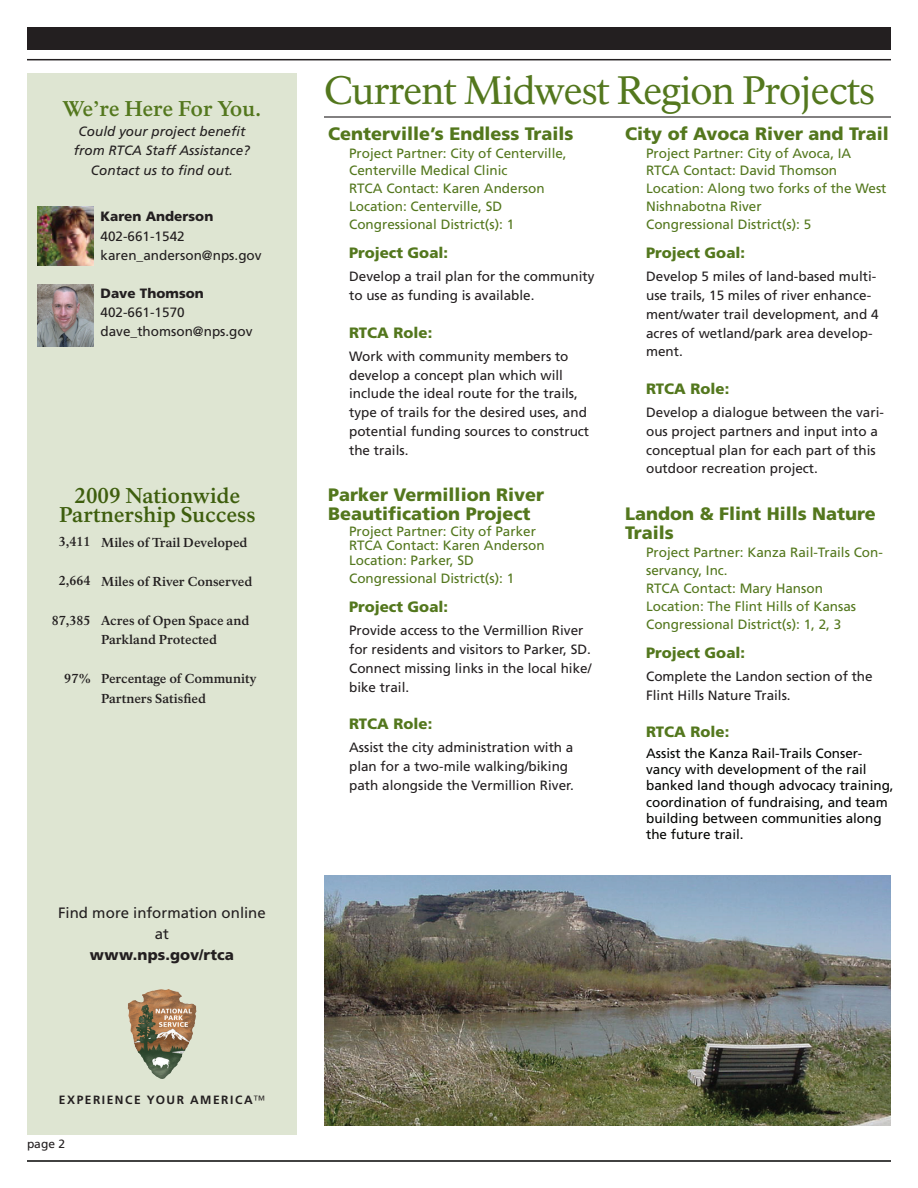
<style>
.page{position:relative;width:918px;height:1188px;background:#fff}
.page>*{position:absolute;margin:0;border:0;box-sizing:border-box;transform-origin:0 0}
.t1{font:39px "NPS Rawlinson OT";letter-spacing:-.025em;color:#53771d}
.t2{font:700 21px/19.5px "NPS Rawlinson OT";color:#3e5e0e;text-align:center}
.t3{font:700 21px "NPS Rawlinson OT";letter-spacing:-.015em;color:#53771d}
.t4{font:900 18px/19.5px "Frutiger LT Std";color:#53771d}
.t5{font:900 15px "Frutiger LT Std";color:#53771d}
.t6{font:15px/21px "Frutiger LT Std";color:#231f20;text-align:center}
.t7{font:900 15px "Frutiger LT Std";letter-spacing:.01em;color:#231f20}
.t8{font:13.5px/18.8px "Frutiger LT Std";color:#231f20}
.t9{font:13.5px/18px "Frutiger LT Std";color:#53771d}
.t10{font:13.5px/16.2px "Frutiger LT Std";color:#040503}
.t11{font:italic 13.5px/19.5px "Frutiger LT Std";color:#231f20;text-align:center}
.t12{font:900 13.5px "Frutiger LT Std";color:#231f20}
.t13{font:700 12.75px/19.5px "NPS Rawlinson T";color:#231f20}
.t14{font:700 12px "Frutiger LT Std";letter-spacing:.13em;color:#231f20}
.t15{font:12px "Frutiger LT Std";color:#231f20}
.s1{font-weight:300}
</style>
<div class="page">
<div style="left:27px;top:73px;width:270px;height:1062px;background:#dee5d2"></div>
<img style="left:128px;top:989px;width:46px;height:90px">
<div style="left:27px;top:27px;width:864px;height:23px;background:#231f20"></div>
<hr style="left:27px;top:59px;width:864px;height:1px;background:#231f20">
<hr style="left:27px;top:1160px;width:864px;height:2px;background:#040503">
<img style="left:324px;top:875px;width:567px;height:251px">
<hr style="left:324px;top:116px;width:567px;height:2px;background:#231f20">
<img style="left:37px;top:207px;width:57px;height:58px">
<img style="left:37px;top:285px;width:57px;height:62px">
<h2 class="t3" style="left:62px;top:96px;width:201px">We’re Here For You.</h2>
<p class="t11" style="left:74px;top:121px;width:178px">Could your project benefit from RTCA Staff Assistance?<br>Contact us to find out.</p>
<p class="t12" style="left:101px;top:208px;width:114px">Karen Anderson</p>
<p class="t8" style="left:101px;top:226px;width:163px;line-height:19.5px">402-661-1542 karen_anderson@nps.gov</p>
<p class="t12" style="left:101px;top:285px;width:105px">Dave Thomson</p>
<p class="t8" style="left:101px;top:303px;width:154px;line-height:19.5px">402-661-1570 dave_thomson@nps.gov</p>
<h2 class="t2" style="left:59px;top:486px;width:198px">2009 Nationwide<br>Partnership Success</h2>
<p class="t13" style="left:59px;top:532px;width:33px">3,411</p>
<p class="t13" style="left:59px;top:571px;width:33px">2,664</p>
<p class="t13" style="left:52px;top:610px;width:40px">87,385</p>
<p class="t13" style="left:64px;top:669px;width:28px">97%</p>
<p class="t13" style="left:101px;top:532px;width:148px">Miles of Trail Developed</p>
<p class="t13" style="left:101px;top:571px;width:153px">Miles of River Conserved</p>
<p class="t13" style="left:101px;top:610px;width:150px">Acres of Open Space and<br>Parkland Protected</p>
<p class="t13" style="left:101px;top:669px;width:157px">Percentage of Community<br>Partners Satisfied</p>
<p class="t6" style="left:58px;top:902px;width:209px">Find more information online at</p>
<p class="t7" style="left:90px;top:946px;width:145px">www.nps.gov/rtca</p>
<p class="t14" style="left:59px;top:1093px;width:58px">EXPERIENCE</p>
<p class="t14" style="left:147px;top:1093px;width:54px">YOUR AMER</p>
<p class="t14" style="left:230px;top:1093px;width:37px">ICA<span class="s1">™</span></p>
<p class="t15" style="left:27px;top:1136px;width:40px">page 2</p>
<h1 class="t1" style="left:324px;top:67px;width:553px">Current Midwest Region Projects</h1>
<h3 class="t4" style="left:328px;top:123px;width:247px">Centerville’s Endless Trails</h3>
<p class="t9" style="left:349px;top:144px;width:219px">Project Partner: City of Centerville,<br>Centerville Medical Clinic<br>RTCA Contact: Karen Anderson<br>Location: Centerville, SD<br>Congressional District(s): 1</p>
<p class="t5" style="left:349px;top:244px;width:100px">Project Goal:</p>
<p class="t8" style="left:349px;top:267px;width:247px">Develop a trail plan for the community to use as funding is available.</p>
<p class="t5" style="left:349px;top:323px;width:85px">RTCA Role:</p>
<p class="t8" style="left:349px;top:347px;width:242px">Work with community members to develop a concept plan which will include the ideal route for the trails, type of trails for the desired uses, and potential funding sources to construct the trails.</p>
<h3 class="t4" style="left:328px;top:485px;width:218px">Parker Vermillion River<br>Beautification Project</h3>
<p class="t9" style="left:349px;top:523px;width:197px;line-height:15px">Project Partner: City of Parker<br>RTCA Contact: Karen Anderson<br>Location: Parker, SD</p>
<p class="t9" style="left:349px;top:570px;width:167px">Congressional District(s): 1</p>
<p class="t5" style="left:349px;top:598px;width:100px">Project Goal:</p>
<p class="t8" style="left:349px;top:621px;width:244px">Provide access to the Vermillion River for residents and visitors to Parker, SD.<br>Connect missing links in the local hike/ bike trail.</p>
<p class="t5" style="left:349px;top:715px;width:85px">RTCA Role:</p>
<p class="t8" style="left:349px;top:738px;width:226px">Assist the city administration with a plan for a two-mile walking/biking path alongside the Vermillion River.</p>
<h3 class="t4" style="left:625px;top:123px;width:265px">City of Avoca River and Trail</h3>
<p class="t9" style="left:646px;top:144px;width:242px">Project Partner: City of Avoca, IA<br>RTCA Contact: David Thomson<br>Location: Along two forks of the West<br>Nishnabotna River<br>Congressional District(s): 5</p>
<p class="t5" style="left:646px;top:244px;width:100px">Project Goal:</p>
<p class="t8" style="left:646px;top:267px;width:234px">Develop 5 miles of land-based multi&shy;use trails, 15 miles of river enhance&shy;ment/water trail development, and 4 acres of wetland/park area develop&shy;ment.</p>
<p class="t5" style="left:646px;top:379px;width:85px">RTCA Role:</p>
<p class="t8" style="left:646px;top:403px;width:239px">Develop a dialogue between the vari&shy;ous project partners and input into a conceptual plan for each part of this outdoor recreation project.</p>
<h3 class="t4" style="left:625px;top:504px;width:252px">Landon &amp; Flint Hills Nature<br>Trails</h3>
<p class="t9" style="left:646px;top:544px;width:238px">Project Partner: Kanza Rail-Trails Con&shy;servancy, Inc.<br>RTCA Contact: Mary Hanson<br>Location: The Flint Hills of Kansas<br>Congressional District(s): 1, 2, 3</p>
<p class="t5" style="left:646px;top:643px;width:100px">Project Goal:</p>
<p class="t8" style="left:646px;top:667px;width:228px">Complete the Landon section of the<br>Flint Hills Nature Trails.</p>
<p class="t5" style="left:646px;top:723px;width:85px">RTCA Role:</p>
<p class="t10" style="left:646px;top:745px;width:249px">Assist the Kanza Rail-Trails Conser&shy;vancy with development of the rail banked land though advocacy training, coordination of fundraising, and team building between communities along the future trail.</p>
</div>
